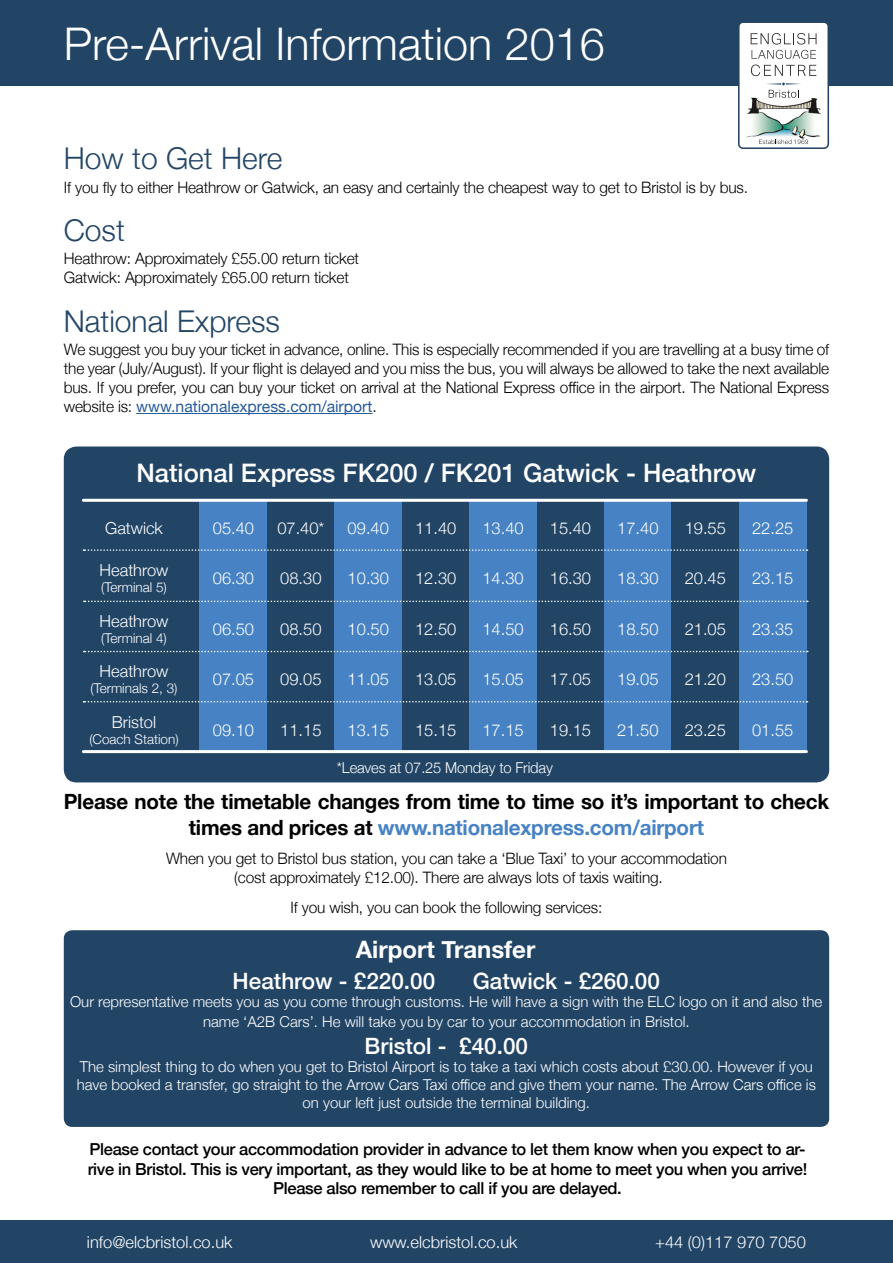
<style>
.page{position:relative;width:893px;height:1263px;background:#fff}
.page>*{position:absolute;margin:0;border:0;box-sizing:border-box;transform-origin:0 0}
.t1{font:300 45px "Helvetica Neue";color:#fff}
.t2{font:300 30px "Helvetica Neue";color:#224566}
.t3{font:500 25.5px "Helvetica Neue";color:#fff}
.t4{font:700 24px "Helvetica Neue";color:#fff}
.t5{font:500 22.5px "Helvetica Neue";color:#fff}
.t6{font:700 21px/25.2px "Helvetica Neue";letter-spacing:-.01em;color:#000;text-align:center}
.t7{font:300 16.5px "Helvetica Neue";color:#fff}
.t8{font:500 16.5px/19.8px "Helvetica Neue";letter-spacing:-.02em;color:#000;text-align:center}
.t9{font:300 15.75px/18.9px "Helvetica Neue";letter-spacing:-.01em;color:#000}
.t10{font:300 15px/18px "Helvetica Neue";color:#fff;text-align:center}
.t11{font:300 13.5px "Helvetica Neue";color:#fff}
.s1{font-weight:400;color:#275b9b}
.s2{color:#4783c4}
</style>
<div class="page">
<div style="left:0;top:0;width:893px;height:85px;background:#224566"></div>
<div style="left:0;top:1220px;width:893px;height:43px;background:#224566"></div>
<svg style="left:738px;top:22px;width:91px;height:127px"></svg>
<hr style="left:136px;top:413px;width:236px;height:1px;background:#275b9b">
<div style="left:64px;top:446px;width:765px;height:336px;background:#224566;border-radius:13px"></div>
<div style="left:200px;top:500px;width:67px;height:51px;background:#4783c4"></div>
<div style="left:335px;top:500px;width:67px;height:51px;background:#4783c4"></div>
<div style="left:469px;top:500px;width:68px;height:51px;background:#4783c4"></div>
<div style="left:604px;top:500px;width:68px;height:51px;background:#4783c4"></div>
<div style="left:739px;top:500px;width:67px;height:51px;background:#4783c4"></div>
<div style="left:200px;top:551px;width:67px;height:50px;background:#4783c4"></div>
<div style="left:335px;top:551px;width:67px;height:50px;background:#4783c4"></div>
<div style="left:469px;top:551px;width:68px;height:50px;background:#4783c4"></div>
<div style="left:604px;top:551px;width:68px;height:50px;background:#4783c4"></div>
<div style="left:739px;top:551px;width:67px;height:50px;background:#4783c4"></div>
<div style="left:200px;top:601px;width:67px;height:51px;background:#4783c4"></div>
<div style="left:335px;top:601px;width:67px;height:51px;background:#4783c4"></div>
<div style="left:469px;top:601px;width:68px;height:51px;background:#4783c4"></div>
<div style="left:604px;top:601px;width:68px;height:51px;background:#4783c4"></div>
<div style="left:739px;top:601px;width:67px;height:51px;background:#4783c4"></div>
<div style="left:200px;top:652px;width:67px;height:50px;background:#4783c4"></div>
<div style="left:335px;top:652px;width:67px;height:50px;background:#4783c4"></div>
<div style="left:469px;top:652px;width:68px;height:50px;background:#4783c4"></div>
<div style="left:604px;top:652px;width:68px;height:50px;background:#4783c4"></div>
<div style="left:739px;top:652px;width:67px;height:50px;background:#4783c4"></div>
<div style="left:200px;top:702px;width:67px;height:51px;background:#4783c4"></div>
<div style="left:335px;top:702px;width:67px;height:51px;background:#4783c4"></div>
<div style="left:469px;top:702px;width:68px;height:51px;background:#4783c4"></div>
<div style="left:604px;top:702px;width:68px;height:51px;background:#4783c4"></div>
<div style="left:739px;top:702px;width:67px;height:51px;background:#4783c4"></div>
<hr style="left:83px;top:499px;width:723px;height:3px;background:#fff">
<hr style="left:83px;top:750px;width:723px;height:3px;background:#fff">
<svg style="left:83px;top:549px;width:724px;height:2px"></svg>
<svg style="left:84px;top:601px;width:724px;height:1px"></svg>
<svg style="left:84px;top:651px;width:724px;height:1px"></svg>
<svg style="left:83px;top:701px;width:724px;height:1px"></svg>
<div style="left:64px;top:930px;width:765px;height:197px;background:#224566;border-radius:9px"></div>
<h1 class="t1" style="left:64px;top:7px;width:543px">Pre-Arrival Information 2016</h1>
<h2 class="t2" style="left:64px;top:134px;width:220px">How to Get Here</h2>
<p class="t9" style="left:64px;top:176px;width:686px">If you fly to either Heathrow or Gatwick, an easy and certainly the cheapest way to get to Bristol is by bus.</p>
<h2 class="t2" style="left:64px;top:206px;width:63px">Cost</h2>
<p class="t9" style="left:64px;top:248px;width:297px">Heathrow: Approximately £55.00 return ticket<br>Gatwick: Approximately £65.00 return ticket</p>
<h2 class="t2" style="left:64px;top:297px;width:218px">National Express</h2>
<p class="t9" style="left:64px;top:339px;width:767px;text-align:justify">We suggest you buy your ticket in advance, online. This is especially recommended if you are travelling at a busy time of the year (July/August). If your flight is delayed and you miss the bus, you will always be allowed to take the next available bus. If you prefer, you can buy your ticket on arrival at the National Express office in the airport. The National Express website is: <span class="s1">www.nationalexpress.com/airport</span>.</p>
<h3 class="t3" style="left:137px;top:452px;width:621px">National Express FK200 / FK201 Gatwick - Heathrow</h3>
<p class="t7" style="left:105px;top:514px;width:59px">Gatwick</p>
<p class="t7" style="left:100px;top:557px;width:70px">Heathrow</p>
<p class="t11" style="left:101px;top:576px;width:67px">(Terminal 5)</p>
<p class="t7" style="left:100px;top:607px;width:70px">Heathrow</p>
<p class="t11" style="left:101px;top:627px;width:67px">(Terminal 4)</p>
<p class="t7" style="left:100px;top:658px;width:70px">Heathrow</p>
<p class="t11" style="left:90px;top:678px;width:89px">(Terminals 2, 3)</p>
<p class="t7" style="left:112px;top:708px;width:46px">Bristol</p>
<p class="t11" style="left:89px;top:728px;width:91px">(Coach Station)</p>
<p class="t7" style="left:213px;top:514px;width:43px">05.40</p>
<p class="t7" style="left:277px;top:514px;width:49px">07.40*</p>
<p class="t7" style="left:348px;top:514px;width:43px">09.40</p>
<p class="t7" style="left:415px;top:514px;width:43px">11.40</p>
<p class="t7" style="left:482px;top:514px;width:43px">13.40</p>
<p class="t7" style="left:550px;top:514px;width:43px">15.40</p>
<p class="t7" style="left:617px;top:514px;width:43px">17.40</p>
<p class="t7" style="left:685px;top:514px;width:43px">19.55</p>
<p class="t7" style="left:752px;top:514px;width:43px">22.25</p>
<p class="t7" style="left:213px;top:565px;width:43px">06.30</p>
<p class="t7" style="left:280px;top:565px;width:43px">08.30</p>
<p class="t7" style="left:348px;top:565px;width:43px">10.30</p>
<p class="t7" style="left:415px;top:565px;width:43px">12.30</p>
<p class="t7" style="left:482px;top:565px;width:43px">14.30</p>
<p class="t7" style="left:550px;top:565px;width:43px">16.30</p>
<p class="t7" style="left:617px;top:565px;width:43px">18.30</p>
<p class="t7" style="left:685px;top:565px;width:43px">20.45</p>
<p class="t7" style="left:752px;top:565px;width:43px">23.15</p>
<p class="t7" style="left:213px;top:615px;width:43px">06.50</p>
<p class="t7" style="left:280px;top:615px;width:43px">08.50</p>
<p class="t7" style="left:348px;top:615px;width:43px">10.50</p>
<p class="t7" style="left:415px;top:615px;width:43px">12.50</p>
<p class="t7" style="left:482px;top:615px;width:43px">14.50</p>
<p class="t7" style="left:550px;top:615px;width:43px">16.50</p>
<p class="t7" style="left:617px;top:615px;width:43px">18.50</p>
<p class="t7" style="left:685px;top:615px;width:43px">21.05</p>
<p class="t7" style="left:752px;top:615px;width:43px">23.35</p>
<p class="t7" style="left:213px;top:666px;width:43px">07.05</p>
<p class="t7" style="left:280px;top:666px;width:43px">09.05</p>
<p class="t7" style="left:348px;top:666px;width:43px">11.05</p>
<p class="t7" style="left:415px;top:666px;width:43px">13.05</p>
<p class="t7" style="left:482px;top:666px;width:43px">15.05</p>
<p class="t7" style="left:550px;top:666px;width:43px">17.05</p>
<p class="t7" style="left:617px;top:666px;width:43px">19.05</p>
<p class="t7" style="left:685px;top:666px;width:43px">21.20</p>
<p class="t7" style="left:752px;top:666px;width:43px">23.50</p>
<p class="t7" style="left:213px;top:717px;width:43px">09.10</p>
<p class="t7" style="left:280px;top:717px;width:43px">11.15</p>
<p class="t7" style="left:348px;top:717px;width:43px">13.15</p>
<p class="t7" style="left:415px;top:717px;width:43px">15.15</p>
<p class="t7" style="left:482px;top:717px;width:43px">17.15</p>
<p class="t7" style="left:550px;top:717px;width:43px">19.15</p>
<p class="t7" style="left:617px;top:717px;width:43px">21.50</p>
<p class="t7" style="left:685px;top:717px;width:43px">23.25</p>
<p class="t7" style="left:752px;top:717px;width:43px">01.55</p>
<p class="t10" style="left:337px;top:758px;width:217px">*Leaves at 07.25 Monday to Friday</p>
<h3 class="t6" style="left:64px;top:790px;width:767px">Please note the timetable changes from time to time so it’s important to check times and prices at <span class="s2">www.nationalexpress.com/airport</span></h3>
<p class="t9" style="left:166px;top:848px;width:562px;text-align:center">When you get to Bristol bus station, you can take a ‘Blue Taxi’ to your accommodation (cost approximately £12.00). There are always lots of taxis waiting.</p>
<p class="t9" style="left:291px;top:897px;width:313px">If you wish, you can book the following services:</p>
<h3 class="t4" style="left:356px;top:930px;width:181px">Airport Transfer</h3>
<h3 class="t5" style="left:233px;top:963px;width:204px">Heathrow - £220.00</h3>
<h3 class="t5" style="left:473px;top:963px;width:189px">Gatwick - £260.00</h3>
<p class="t10" style="left:70px;top:990px;width:754px;line-height:19.8px">Our representative meets you as you come through customs. He will have a sign with the ELC logo on it and also the name ‘A2B Cars’. He will take you by car to your accommodation in Bristol.</p>
<h3 class="t5" style="left:365px;top:1028px;width:165px">Bristol - £40.00</h3>
<p class="t10" style="left:77px;top:1056px;width:741px">The simplest thing to do when you get to Bristol Airport is to take a taxi which costs about £30.00. However if you have booked a transfer, go straight to the Arrow Cars Taxi office and give them your name. The Arrow Cars office is on your left just outside the terminal building.</p>
<p class="t8" style="left:88px;top:1137px;width:721px">Please contact your accommodation provider in advance to let them know when you expect to ar&shy;rive in Bristol. This is very important, as they would like to be at home to meet you when you arrive!<br>Please also remember to call if you are delayed.</p>
<p class="t7" style="left:87px;top:1228px;width:147px">info@elcbristol.co.uk</p>
<p class="t7" style="left:370px;top:1228px;width:149px">www.elcbristol.co.uk</p>
<p class="t7" style="left:655px;top:1228px;width:152px">+44 (0)117 970 7050</p>
</div>
